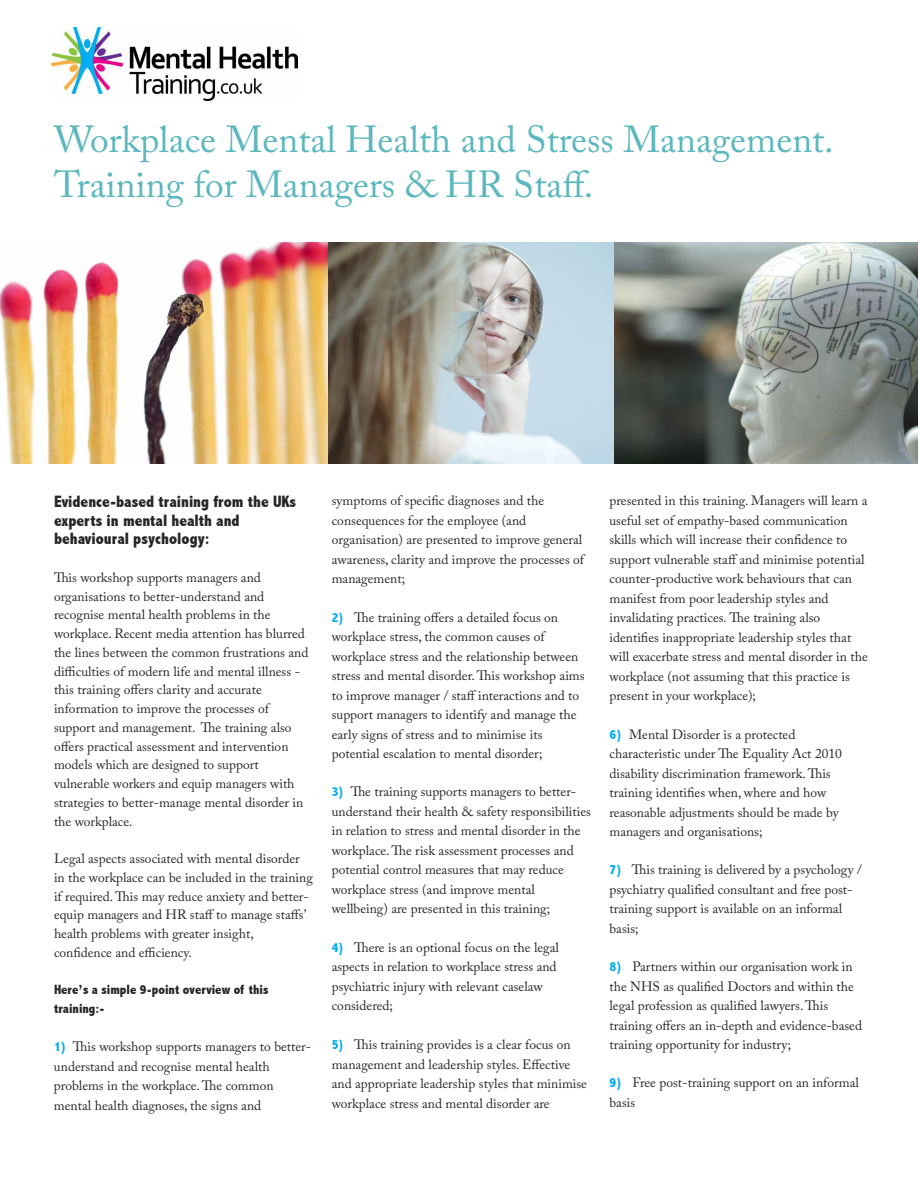
<style>
.page{position:relative;width:918px;height:1188px;background:#fff}
.page>*{position:absolute;margin:0;border:0;box-sizing:border-box;transform-origin:0 0}
.t1{font:37.5px/45px "Adobe Caslon Pro";color:#5cb8be}
.t2{font:800 condensed 16.5px/18.8px "Abadi";color:#272627}
.t3{font:13.5px/19.5px "Adobe Caslon Pro";color:#272627}
.t4{font:800 condensed 13.5px/18.8px "Abadi";color:#272627}
.s1{font-family:"Abadi";font-weight:800;font-stretch:condensed;color:#00aded}
.s2{font-family:"Abadi";font-weight:300;font-stretch:condensed}
</style>
<div class="page">
<img style="left:0;top:242px;width:328px;height:222px">
<img style="left:328px;top:242px;width:287px;height:222px">
<svg style="left:615px;top:242px;width:303px;height:222px;background:#7e8480"></svg>
<img style="left:51px;top:27px;width:246px;height:73px">
<h1 class="t1" style="left:54px;top:121px;width:781px">Workplace Mental Health and Stress Management.<br>Training for Managers &amp; HR Staff.</h1>
<p class="t2" style="left:54px;top:493px;width:244px">Evidence-based training from the UKs experts in mental health and behavioural psychology:</p>
<p class="t3" style="left:54px;top:569px;width:256px;line-height:18.8px">This workshop supports managers and organisations to better-understand and recognise mental health problems in the workplace. Recent media attention has blurred the lines between the common frustrations and difficulties of modern life and mental illness - this training offers clarity and accurate information to improve the processes of support and management. The training also offers practical assessment and intervention models which are designed to support vulnerable workers and equip managers with strategies to better-manage mental disorder in the workplace.</p>
<p class="t3" style="left:54px;top:851px;width:260px;line-height:18.8px">Legal aspects associated with mental disorder in the workplace can be included in the training if required. This may reduce anxiety and better&shy;equip managers and HR staff to manage staffs’ health problems with greater insight, confidence and efficiency.</p>
<p class="t4" style="left:54px;top:981px;width:216px">Here’s a simple 9-point overview of this training:-</p>
<p class="t3" style="left:54px;top:1039px;width:259px"><span class="s1">1)</span> This workshop supports managers to better&shy;understand and recognise mental health problems in the workplace. The common mental health diagnoses, the signs and</p>
<p class="t3" style="left:332px;top:493px;width:254px">symptoms of specific diagnoses and the consequences for the employee (and organisation) are presented to improve general awareness, clarity and improve the processes of management;</p>
<p class="t3" style="left:332px;top:609px;width:254px"><span class="s1">2)</span> The training offers a detailed focus on workplace stress, the common causes of workplace stress and the relationship between stress and mental disorder. This workshop aims to improve manager / staff interactions and to support managers to identify and manage the early signs of stress and to minimise its potential escalation to mental disorder;</p>
<p class="t3" style="left:332px;top:784px;width:261px"><span class="s1">3)</span> The training supports managers to better&shy;understand their health &amp; safety responsibilities in relation to stress and mental disorder in the workplace. The risk assessment processes and potential control measures that may reduce workplace stress (and improve mental wellbeing) are presented in this training;</p>
<p class="t3" style="left:332px;top:939px;width:229px"><span class="s1">4)</span> There is an optional focus on the legal aspects in relation to workplace stress and psychiatric injury with relevant caselaw considered;</p>
<p class="t3" style="left:332px;top:1036px;width:257px"><span class="s1">5)</span> This training provides is a clear focus on management and leadership styles. Effective and appropriate leadership styles that minimise workplace stress and mental disorder are</p>
<p class="t3" style="left:610px;top:493px;width:260px">presented in this training. Managers will learn a useful set of empathy-based communication skills which will increase their confidence to support vulnerable staff and minimise potential counter-productive work behaviours that can manifest from poor leadership styles and invalidating practices<span class="s2">.</span> The training also identifies inappropriate leadership styles that will exacerbate stress and mental disorder in the workplace (not assuming that this practice is present in your workplace);</p>
<p class="t3" style="left:610px;top:726px;width:234px"><span class="s1">6)</span> Mental Disorder is a protected characteristic under The Equality Act 2010 disability discrimination framework. This training identifies when, where and how reasonable adjustments should be made by managers and organisations;</p>
<p class="t3" style="left:610px;top:862px;width:254px"><span class="s1">7)</span> This training is delivered by a psychology / psychiatry qualified consultant and free post&shy;training support is available on an informal basis;</p>
<p class="t3" style="left:610px;top:958px;width:254px"><span class="s1">8)</span> Partners within our organisation work in the NHS as qualified Doctors and within the legal profession as qualified lawyers. This training offers an in-depth and evidence-based training opportunity for industry;</p>
<p class="t3" style="left:610px;top:1075px;width:251px"><span class="s1">9)</span> Free post-training support on an informal basis</p>
</div>
